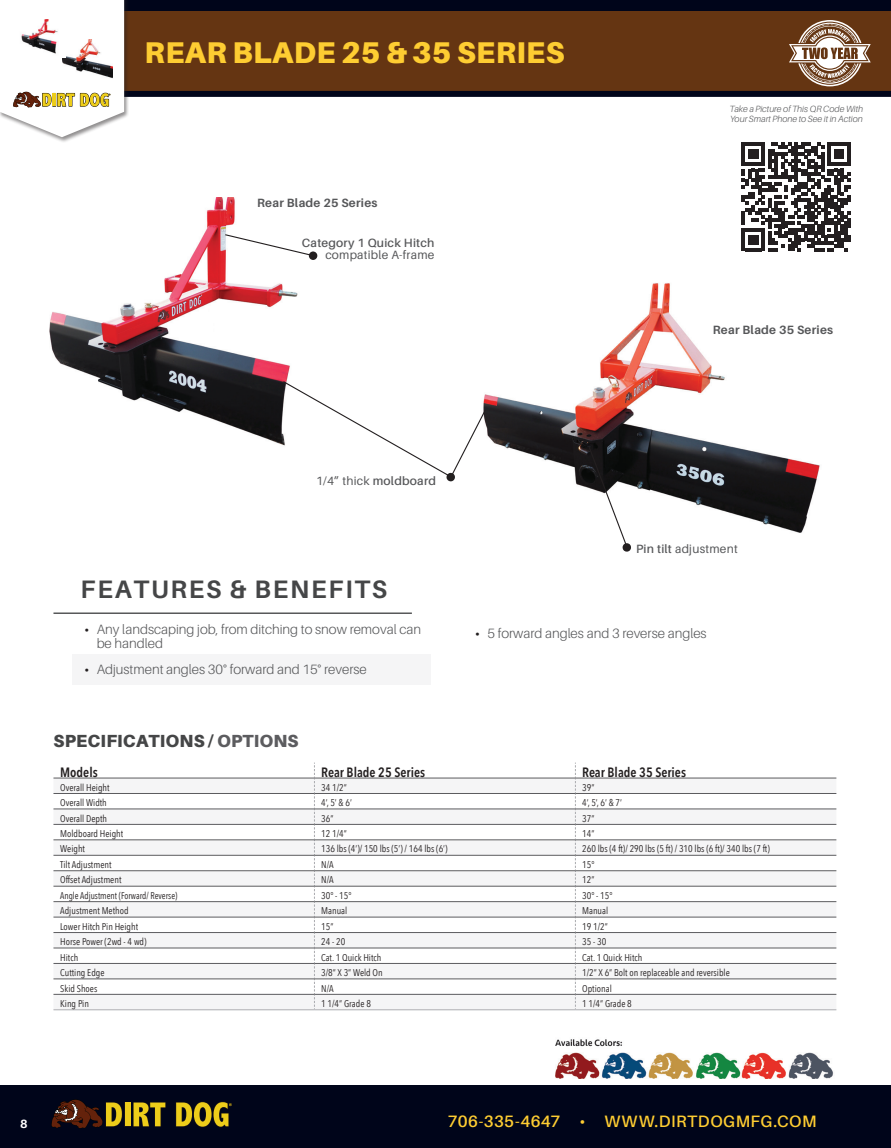
<style>
.page{position:relative;width:891px;height:1148px;background:#fff}
.page>*{position:absolute;margin:0;border:0;box-sizing:border-box;transform-origin:0 0}
.Product_name{font:900 30px "Aileron";letter-spacing:.01em;color:#fecd32}
.t1{font:700 25.2px "Aileron";letter-spacing:.07em;color:#454647}
.t2{font:900 17.55px "Aileron";letter-spacing:.01em;color:#454647}
.t3{font:600 16.5px "Aileron";letter-spacing:.025em;color:#fecd32}
.t4{font:300 13.5px/13.5px "Aileron";color:#57585a}
.EA_Table_Header{font:600 13.5px "Avenir Next Condensed";color:#231f20}
.t5{font:12px "Aileron";letter-spacing:.02em;color:#57585a}
.t6{font:700 12px "Aileron";letter-spacing:.02em;color:#57585a}
.t7{font:600 12px "Aileron";letter-spacing:.02em;color:#57585a}
.t8{font:700 12px "Aileron";color:#fff}
.t9{font:9.75px "Avenir Next Condensed";color:#231f20}
.t10{font:9.75px "Avenir Next Condensed";color:#231f20;scale:.93 1}
.t11{font:italic 300 9px/9.8px "Aileron";color:#57585a}
.s1{font-weight:600}
.s2{font-weight:700;font-size:12.75px;color:#231f20}
.s3{color:#5c5c5f}
</style>
<div class="page">
<div style="left:0;top:0;width:891px;height:52px;background:#00051a"></div>
<div style="left:0;top:12px;width:891px;height:79px;background:#653512"></div>
<div style="left:0;top:91px;width:891px;height:6px;background:#00051a"></div>
<div style="left:0;top:1085px;width:891px;height:63px;background:#00051a"></div>
<svg style="left:51px;top:1099px;width:181px;height:29px"></svg>
<svg style="left:789px;top:20px;width:82px;height:66px"></svg>
<div style="left:0;top:0;width:129px;height:143px;background:#231f20;opacity:.5"></div>
<svg style="left:0;top:0;width:124px;height:137px"></svg>
<svg style="left:742px;top:142px;width:108px;height:109px"></svg>
<img style="left:49px;top:198px;width:268px;height:247px">
<img style="left:488px;top:283px;width:332px;height:250px">
<img style="left:63px;top:39px;width:49px;height:45px">
<img style="left:16px;top:19px;width:50px;height:39px">
<img style="left:555px;top:1039px;width:279px;height:39px">
<div style="left:72px;top:654px;width:359px;height:30px;background:#f5f5f6"></div>
<hr style="left:53px;top:612px;width:359px;height:2px;background:#454647">
<svg style="left:588px;top:445px;width:44px;height:107px"></svg>
<svg style="left:224px;top:233px;width:90px;height:24px"></svg>
<div style="left:309px;top:251px;width:8px;height:9px;background:#231f20;border-radius:50%"></div>
<svg style="left:446px;top:472px;width:9px;height:10px"></svg>
<div style="left:53px;top:778px;width:783px;height:231px;background:#f5f5f6"></div>
<svg style="left:53px;top:794px;width:783px;height:200px"></svg>
<svg style="left:314px;top:762px;width:1px;height:247px"></svg>
<svg style="left:575px;top:762px;width:1px;height:247px"></svg>
<hr style="left:53px;top:777px;width:261px;height:1px;background:#5c5c5f">
<hr style="left:314px;top:777px;width:261px;height:1px;background:#5c5c5f">
<hr style="left:575px;top:777px;width:261px;height:1px;background:#5c5c5f">
<hr style="left:53px;top:793px;width:261px;height:1px;background:#5c5c5f">
<hr style="left:314px;top:793px;width:261px;height:1px;background:#5c5c5f">
<hr style="left:575px;top:793px;width:261px;height:1px;background:#5c5c5f">
<hr style="left:53px;top:808px;width:261px;height:1px;background:#5c5c5f">
<hr style="left:314px;top:808px;width:261px;height:1px;background:#5c5c5f">
<hr style="left:575px;top:808px;width:261px;height:1px;background:#5c5c5f">
<hr style="left:53px;top:824px;width:261px;height:1px;background:#5c5c5f">
<hr style="left:53px;top:839px;width:261px;height:1px;background:#5c5c5f">
<hr style="left:314px;top:839px;width:261px;height:1px;background:#5c5c5f">
<hr style="left:575px;top:839px;width:261px;height:1px;background:#5c5c5f">
<hr style="left:53px;top:1009px;width:261px;height:1px;background:#adaeb2">
<hr style="left:314px;top:1009px;width:261px;height:1px;background:#adaeb2">
<hr style="left:575px;top:1009px;width:261px;height:1px;background:#adaeb2">
<hr style="left:53px;top:855px;width:261px;height:1px;background:#5c5c5f">
<hr style="left:314px;top:855px;width:261px;height:1px;background:#5c5c5f">
<hr style="left:575px;top:855px;width:261px;height:1px;background:#5c5c5f">
<hr style="left:53px;top:870px;width:261px;height:1px;background:#5c5c5f">
<hr style="left:314px;top:870px;width:261px;height:1px;background:#5c5c5f">
<hr style="left:575px;top:870px;width:261px;height:1px;background:#5c5c5f">
<hr style="left:53px;top:886px;width:261px;height:1px;background:#5c5c5f">
<hr style="left:314px;top:886px;width:261px;height:1px;background:#5c5c5f">
<hr style="left:575px;top:886px;width:261px;height:1px;background:#5c5c5f">
<hr style="left:53px;top:901px;width:261px;height:1px;background:#5c5c5f">
<hr style="left:314px;top:901px;width:261px;height:1px;background:#5c5c5f">
<hr style="left:575px;top:901px;width:261px;height:1px;background:#5c5c5f">
<hr style="left:53px;top:916px;width:261px;height:1px;background:#5c5c5f">
<hr style="left:314px;top:916px;width:261px;height:1px;background:#5c5c5f">
<hr style="left:575px;top:916px;width:261px;height:1px;background:#5c5c5f">
<hr style="left:53px;top:932px;width:261px;height:1px;background:#5c5c5f">
<hr style="left:314px;top:932px;width:261px;height:1px;background:#5c5c5f">
<hr style="left:575px;top:932px;width:261px;height:1px;background:#5c5c5f">
<hr style="left:53px;top:947px;width:261px;height:1px;background:#5c5c5f">
<hr style="left:314px;top:947px;width:261px;height:1px;background:#5c5c5f">
<hr style="left:575px;top:947px;width:261px;height:1px;background:#5c5c5f">
<hr style="left:53px;top:963px;width:261px;height:1px;background:#5c5c5f">
<hr style="left:314px;top:963px;width:261px;height:1px;background:#5c5c5f">
<hr style="left:575px;top:963px;width:261px;height:1px;background:#5c5c5f">
<hr style="left:53px;top:978px;width:261px;height:1px;background:#5c5c5f">
<hr style="left:314px;top:978px;width:261px;height:1px;background:#5c5c5f">
<hr style="left:575px;top:978px;width:261px;height:1px;background:#5c5c5f">
<hr style="left:53px;top:994px;width:261px;height:1px;background:#5c5c5f">
<hr style="left:314px;top:994px;width:261px;height:1px;background:#5c5c5f">
<hr style="left:575px;top:994px;width:261px;height:1px;background:#5c5c5f">
<hr style="left:314px;top:824px;width:261px;height:1px;background:#5c5c5f">
<hr style="left:575px;top:824px;width:261px;height:1px;background:#5c5c5f">
<svg style="left:282px;top:380px;width:206px;height:98px"></svg>
<p class="Product_name" style="left:145px;top:35px;width:421px">REAR BLADE 25 &amp; 35 SERIES</p>
<p class="t6" style="left:257px;top:196px;width:122px">Rear Blade 25 Series</p>
<p class="t7" style="left:302px;top:236px;width:134px">Category 1 Quick Hitch</p>
<p class="t5" style="left:325px;top:248px;width:111px">compatible A-frame</p>
<p class="t5" style="left:316px;top:474px;width:121px">1/4” thick <span class="s1">moldboard</span></p>
<p class="t1" style="left:81px;top:574px;width:308px">FEATURES &amp; BENEFITS</p>
<p class="t11" style="left:730px;top:104px;width:135px">Take a Picture of This QR Code With<br>Your Smart Phone to See it in Action</p>
<p class="t6" style="left:713px;top:323px;width:122px">Rear Blade 35 Series</p>
<p class="t5" style="left:636px;top:542px;width:103px"><span class="s1">Pin tilt</span> adjustment</p>
<p class="t4" style="left:97px;top:623px;width:326px;text-indent:-12px"><span class="s2">•</span> Any landscaping job, from ditching to snow removal can be handled</p>
<p class="t4" style="left:85px;top:663px;width:284px"><span class="s2">•</span> Adjustment angles 30° forward and 15° reverse</p>
<p class="t4" style="left:475px;top:627px;width:233px"><span class="s2">•</span> 5 forward angles and 3 reverse angles</p>
<p class="t2" style="left:54px;top:730px;width:247px">SPECIFICATIONS / <span class="s3">OPTIONS</span></p>
<p class="EA_Table_Header" style="left:60px;top:760px;width:39px">Models</p>
<p class="EA_Table_Header" style="left:321px;top:760px;width:105px">Rear Blade 25 Series</p>
<p class="EA_Table_Header" style="left:582px;top:760px;width:105px">Rear Blade 35 Series</p>
<p class="t9" style="left:60px;top:779px;width:51px">Overall Height</p>
<p class="t9" style="left:321px;top:779px;width:27px">34 1/2”</p>
<p class="t9" style="left:582px;top:779px;width:14px">39”</p>
<p class="t9" style="left:60px;top:794px;width:48px">Overall Width</p>
<p class="t9" style="left:321px;top:794px;width:32px">4’, 5’ &amp; 6’</p>
<p class="t9" style="left:582px;top:794px;width:41px">4’, 5’, 6’ &amp; 7’</p>
<p class="t9" style="left:60px;top:809px;width:48px">Overall Depth</p>
<p class="t9" style="left:321px;top:809px;width:14px">36”</p>
<p class="t9" style="left:582px;top:809px;width:14px">37”</p>
<p class="t9" style="left:60px;top:825px;width:65px">Moldboard Height</p>
<p class="t9" style="left:321px;top:825px;width:27px">12 1/4”</p>
<p class="t9" style="left:582px;top:825px;width:14px">14”</p>
<p class="t9" style="left:60px;top:840px;width:26px">Weight</p>
<p class="t9" style="left:321px;top:840px;width:128px">136 lbs (4’)/ 150 lbs (5’) / 164 lbs (6’)</p>
<p class="t9" style="left:582px;top:840px;width:189px">260 lbs (4 ft)/ 290 lbs (5 ft) / 310 lbs (6 ft)/ 340 lbs (7 ft)</p>
<p class="t9" style="left:60px;top:856px;width:53px">Tilt Adjustment</p>
<p class="t9" style="left:321px;top:856px;width:14px">N/A</p>
<p class="t9" style="left:582px;top:856px;width:14px">15°</p>
<p class="t9" style="left:60px;top:871px;width:63px">Offset Adjustment</p>
<p class="t9" style="left:321px;top:871px;width:14px">N/A</p>
<p class="t9" style="left:582px;top:871px;width:14px">12”</p>
<p class="t10" style="left:60px;top:887px;width:128px">Angle Adjustment (Forward/ Reverse)</p>
<p class="t9" style="left:321px;top:887px;width:32px">30° - 15°</p>
<p class="t9" style="left:582px;top:887px;width:32px">30° - 15°</p>
<p class="t9" style="left:60px;top:902px;width:70px">Adjustment Method</p>
<p class="t9" style="left:321px;top:902px;width:28px">Manual</p>
<p class="t9" style="left:582px;top:902px;width:28px">Manual</p>
<p class="t9" style="left:60px;top:918px;width:79px">Lower Hitch Pin Height</p>
<p class="t9" style="left:321px;top:918px;width:14px">15”</p>
<p class="t9" style="left:582px;top:918px;width:27px">19 1/2”</p>
<p class="t9" style="left:60px;top:933px;width:88px">Horse Power (2wd - 4 wd)</p>
<p class="t9" style="left:321px;top:933px;width:26px">24 - 20</p>
<p class="t9" style="left:582px;top:933px;width:26px">35 - 30</p>
<p class="t9" style="left:60px;top:948px;width:19px">Hitch</p>
<p class="t9" style="left:321px;top:948px;width:62px">Cat. 1 Quick Hitch</p>
<p class="t9" style="left:582px;top:948px;width:62px">Cat. 1 Quick Hitch</p>
<p class="t9" style="left:60px;top:964px;width:46px">Cutting Edge</p>
<p class="t9" style="left:321px;top:964px;width:63px">3/8” X 3” Weld On</p>
<p class="t9" style="left:582px;top:964px;width:149px">1/2” X 6” Bolt on replaceable and reversible</p>
<p class="t9" style="left:60px;top:979px;width:39px">Skid Shoes</p>
<p class="t9" style="left:321px;top:979px;width:14px">N/A</p>
<p class="t9" style="left:582px;top:979px;width:31px">Optional</p>
<p class="t9" style="left:60px;top:995px;width:30px">King Pin</p>
<p class="t9" style="left:321px;top:995px;width:51px">1 1/4” Grade 8</p>
<p class="t9" style="left:582px;top:995px;width:51px">1 1/4” Grade 8</p>
<p class="t8" style="left:20px;top:1116px;width:9px">8</p>
<h3 class="t3" style="left:448px;top:1111px;width:370px">706-335-4647 • WWW.DIRTDOGMFG.COM</h3>
</div>
